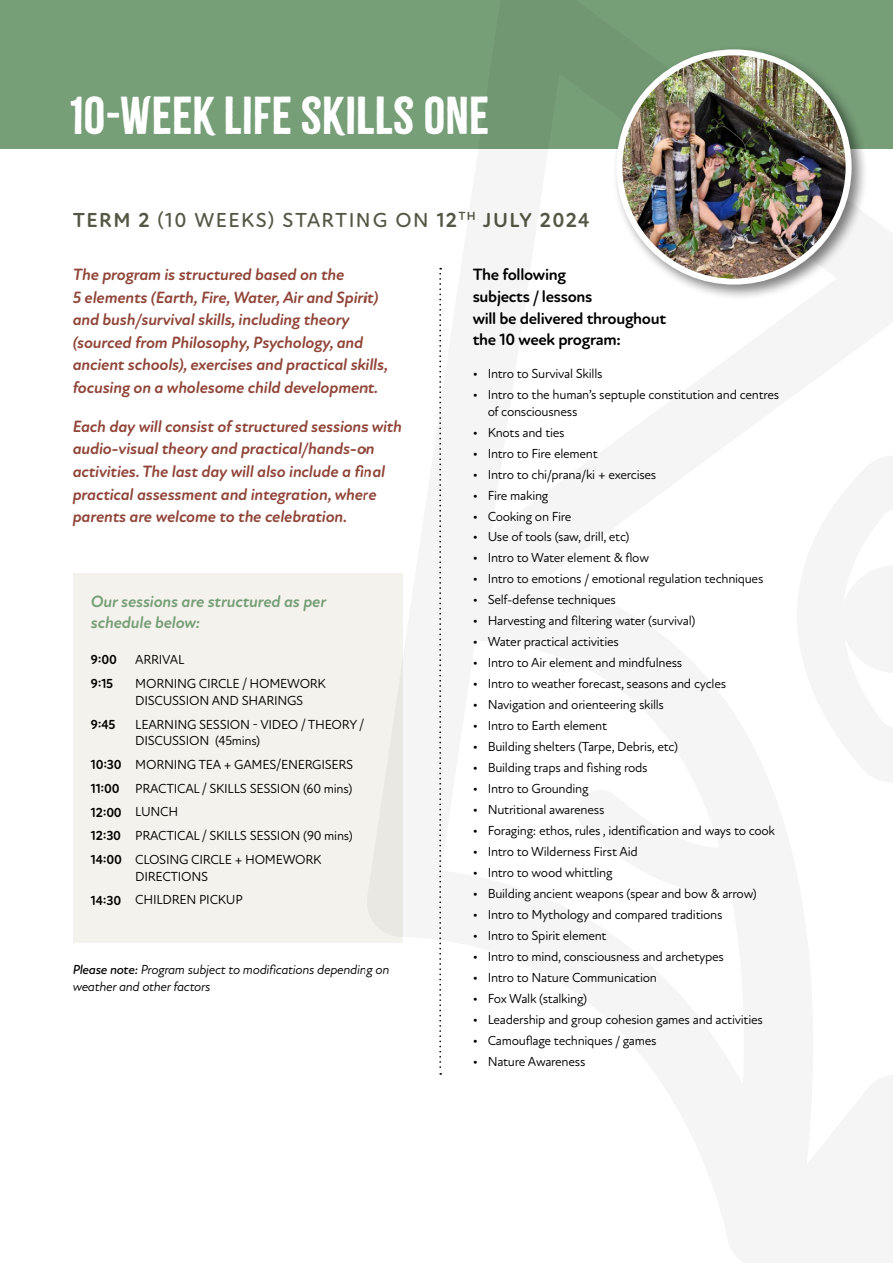
<style>
.page{position:relative;width:893px;height:1263px;background:#fff}
.page>*{position:absolute;margin:0;border:0;box-sizing:border-box;transform-origin:0 0}
.t1{font:46.8px "Citrus Gothic Solid";letter-spacing:-.005em;color:#fff}
.t2{font:500 20.7px "New Atten Round";letter-spacing:.07em;color:#545744}
.t3{font:italic 700 16.65px/22.5px "New Atten Round";letter-spacing:-.01em;color:#904538}
.t4{font:700 16.65px/21.8px "New Atten Round";letter-spacing:-.02em;color:#000}
.t5{font:italic 700 16.65px/21.8px "New Atten Round";letter-spacing:-.01em;color:#769e77}
.t6{font:13.35px/23.7px "New Atten Round";letter-spacing:-.02em;color:#000}
.t7{font:italic 13.35px/16.6px "New Atten Round";letter-spacing:-.02em;color:#000}
.t8{font:700 13.35px/23.7px "New Atten Round";letter-spacing:-.02em;color:#000}
.s1{font-weight:700}
.s2{font-weight:500}
</style>
<div class="page">
<div style="left:73px;top:573px;width:329px;height:369px;background:#f4f2ec"></div>
<div style="left:0;top:0;width:893px;height:149px;background:#769e77"></div>
<div style="left:612px;top:45px;width:256px;height:256px;background:#000;opacity:.5"></div>
<img style="left:619px;top:52px;width:230px;height:230px;border-radius:115px">
<div style="left:616px;top:49px;width:236px;height:236px;border:6px solid #fff;border-radius:50%"></div>
<svg style="left:439px;top:268px;width:2px;height:807px"></svg>
<h1 class="t1" style="left:71px;top:86px;width:420px">10-WEEK LIFE SKILLS ONE</h1>
<h2 class="t2" style="left:73px;top:207px;width:518px"><span class="s1">TERM 2</span> (10 WEEKS) STARTING ON <span class="s1">12</span><sup>TH</sup> <span class="s1">JULY 2024</span></h2>
<p class="t3" style="left:73px;top:264px;width:317px">The program is structured based on the<br>5 elements (Earth, Fire, Water, Air and Spirit) and bush/survival skills, including theory (sourced from Philosophy, Psychology, and ancient schools), exercises and practical skills, focusing on a wholesome child development.</p>
<p class="t3" style="left:73px;top:415px;width:331px">Each day will consist of structured sessions with audio-visual theory and practical/hands-on activities. The last day will also include a final practical assessment and integration, where parents are welcome to the celebration.</p>
<p class="t4" style="left:473px;top:264px;width:195px">The following<br>subjects / lessons<br>will be delivered throughout the 10 week program:</p>
<p class="t6" style="left:473px;top:362px;width:131px">• Intro to Survival Skills</p>
<p class="t6" style="left:488px;top:387px;width:293px;line-height:16.2px;text-indent:-15px">• Intro to the human’s septuple constitution and centres of consciousness</p>
<p class="t6" style="left:473px;top:420px;width:93px">• Knots and ties</p>
<p class="t6" style="left:473px;top:441px;width:127px">• Intro to Fire element</p>
<p class="t6" style="left:473px;top:462px;width:185px">• Intro to chi/prana/ki + exercises</p>
<p class="t6" style="left:473px;top:483px;width:77px">• Fire making</p>
<p class="t6" style="left:473px;top:504px;width:100px">• Cooking on Fire</p>
<p class="t6" style="left:473px;top:525px;width:158px">• Use of tools (saw, drill, etc)</p>
<p class="t6" style="left:473px;top:546px;width:178px">• Intro to Water element &amp; flow</p>
<p class="t6" style="left:473px;top:567px;width:292px">• Intro to emotions / emotional regulation techniques</p>
<p class="t6" style="left:473px;top:588px;width:145px">• Self-defense techniques</p>
<p class="t6" style="left:473px;top:609px;width:224px">• Harvesting and filtering water (survival)</p>
<p class="t6" style="left:473px;top:630px;width:148px">• Water practical activities</p>
<p class="t6" style="left:473px;top:651px;width:211px">• Intro to Air element and mindfulness</p>
<p class="t6" style="left:473px;top:672px;width:255px">• Intro to weather forecast, seasons and cycles</p>
<p class="t6" style="left:473px;top:693px;width:193px">• Navigation and orienteering skills</p>
<p class="t6" style="left:473px;top:714px;width:136px">• Intro to Earth element</p>
<p class="t6" style="left:473px;top:735px;width:207px">• Building shelters (Tarpe, Debris, etc)</p>
<p class="t6" style="left:473px;top:756px;width:176px">• Building traps and fishing rods</p>
<p class="t6" style="left:473px;top:777px;width:117px">• Intro to Grounding</p>
<p class="t6" style="left:473px;top:798px;width:133px">• Nutritional awareness</p>
<p class="t6" style="left:473px;top:819px;width:304px">• Foraging: ethos, rules , identification and ways to cook</p>
<p class="t6" style="left:473px;top:840px;width:167px">• Intro to Wilderness First Aid</p>
<p class="t6" style="left:473px;top:861px;width:141px">• Intro to wood whittling</p>
<p class="t6" style="left:473px;top:882px;width:285px">• Building ancient weapons (spear and bow &amp; arrow)</p>
<p class="t6" style="left:473px;top:903px;width:251px">• Intro to Mythology and compared traditions</p>
<p class="t6" style="left:473px;top:924px;width:135px">• Intro to Spirit element</p>
<p class="t6" style="left:473px;top:945px;width:253px">• Intro to mind, consciousness and archetypes</p>
<p class="t6" style="left:473px;top:966px;width:186px">• Intro to Nature Communication</p>
<p class="t6" style="left:473px;top:987px;width:116px">• Fox Walk (stalking)</p>
<p class="t6" style="left:473px;top:1008px;width:292px">• Leadership and group cohesion games and activities</p>
<p class="t6" style="left:473px;top:1029px;width:185px">• Camouflage techniques / games</p>
<p class="t6" style="left:473px;top:1050px;width:114px">• Nature Awareness</p>
<p class="t5" style="left:91px;top:590px;width:237px">Our sessions are structured as per schedule below:</p>
<p class="t8" style="left:91px;top:648px;width:27px">9:00<br>9:15</p>
<p class="t8" style="left:91px;top:712px;width:26px">9:45</p>
<p class="t8" style="left:91px;top:753px;width:32px">10:30<br>11:00<br>12:00<br>12:30<br>14:00</p>
<p class="t8" style="left:91px;top:888px;width:32px">14:30</p>
<p class="t6" style="left:135px;top:648px;width:192px">ARRIVAL<br>MORNING CIRCLE / HOMEWORK</p>
<p class="t6" style="left:135px;top:688px;width:231px">DISCUSSION AND SHARINGS<br>LEARNING SESSION - VIDEO / THEORY /</p>
<p class="t6" style="left:135px;top:729px;width:219px">DISCUSSION (45mins)<br>MORNING TEA + GAMES/ENERGISERS<br>PRACTICAL / SKILLS SESSION (60 mins)<br>LUNCH<br>PRACTICAL / SKILLS SESSION (90 mins)<br>CLOSING CIRCLE + HOMEWORK</p>
<p class="t6" style="left:135px;top:864px;width:109px">DIRECTIONS<br>CHILDREN PICKUP</p>
<p class="t7" style="left:73px;top:962px;width:318px"><span class="s2">Please note:</span> Program subject to modifications depending on weather and other factors</p>
</div>
